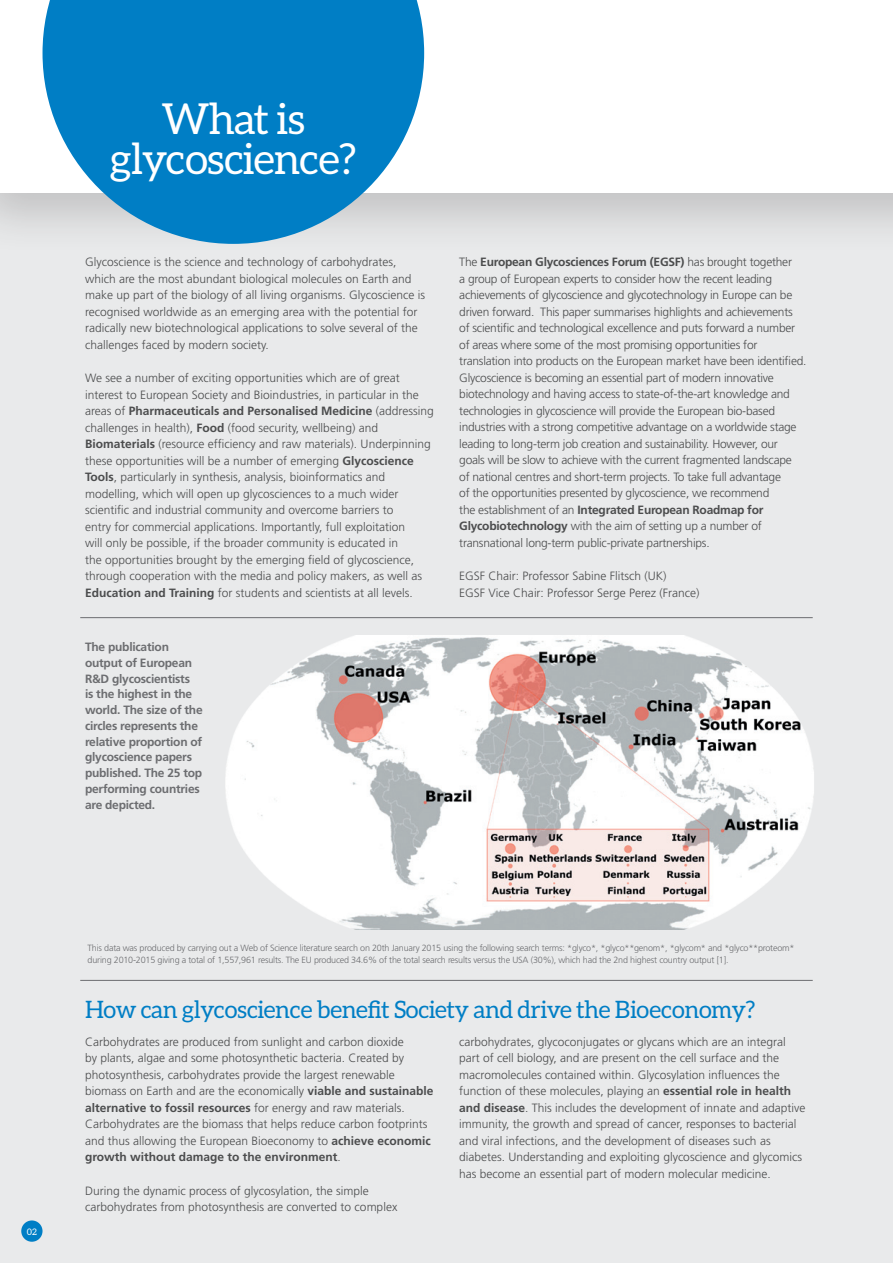
<style>
.page{position:relative;width:893px;height:1263px;background:#e9eaeb}
.page>*{position:absolute;margin:0;border:0;box-sizing:border-box;transform-origin:0 0}
.t1{font:42.75px/40px "Aleo";letter-spacing:-.025em;color:#fff;text-align:center}
.Heading{font:24px "Aleo";letter-spacing:-.02em;color:#007ec5}
.Body{font:300 12px/16.5px "Frutiger";color:#4b4c4d}
.Body-2{font:300 12px/16.5px "Frutiger";letter-spacing:-.02em;color:#4b4c4d}
.image{font:700 12px/15.8px "Frutiger";letter-spacing:-.02em;color:#6c6d70}
.image-2{font:300 9px/12px "Frutiger";letter-spacing:-.02em;color:#6c6d70}
.HIghlight{font:9px "Aleo";color:#fff}
.s1{font-weight:700}
</style>
<div class="page">
<div style="left:21px;top:1220px;width:22px;height:22px;background:#007ec5;border-radius:50%"></div>
<hr style="left:80px;top:617px;width:733px;height:1px;background:#6c6d70">
<img style="left:225px;top:636px;width:589px;height:293px">
<hr style="left:80px;top:980px;width:733px;height:1px;background:#6c6d70">
<div style="left:0;top:0;width:893px;height:257px;background:#231f20;opacity:.2"></div>
<div style="left:0;top:0;width:893px;height:192px;background:#fff"></div>
<svg style="left:43px;top:0;width:381px;height:244px;background:#278fca"></svg>
<p class="t1" style="left:110px;top:98px;width:248px">What is glycoscience?</p>
<p class="Body" style="left:85px;top:254px;width:342px">Glycoscience is the science and technology of carbohydrates, which are the most abundant biological molecules on Earth and make up part of the biology of all living organisms. Glycoscience is recognised worldwide as an emerging area with the potential for radically new biotechnological applications to solve several of the challenges faced by modern society.</p>
<p class="Body" style="left:85px;top:370px;width:350px">We see a number of exciting opportunities which are of great interest to European Society and Bioindustries, in particular in the areas of <span class="s1">Pharmaceuticals and Personalised Medicine</span> (addressing challenges in health), <span class="s1">Food</span> (food security, wellbeing) and <span class="s1">Biomaterials</span> (resource efficiency and raw materials). Underpinning these opportunities will be a number of emerging <span class="s1">Glycoscience Tools</span>, particularly in synthesis, analysis, bioinformatics and modelling, which will open up glycosciences to a much wider scientific and industrial community and overcome barriers to<br>entry for commercial applications. Importantly, full exploitation<br>will only be possible, if the broader community is educated in<br>the opportunities brought by the emerging field of glycoscience, through cooperation with the media and policy makers, as well as <span class="s1">Education and Training</span> for students and scientists at all levels.</p>
<p class="image" style="left:85px;top:639px;width:119px">The publication output of European<br>R&amp;D glycoscientists<br>is the highest in the world. The size of the circles represents the relative proportion of glycoscience papers published. The 25 top performing countries are depicted.</p>
<p class="Body-2" style="left:459px;top:254px;width:349px">The <span class="s1">European Glycosciences Forum (EGSF)</span> has brought together<br>a group of European experts to consider how the recent leading achievements of glycoscience and glycotechnology in Europe can be driven forward. This paper summarises highlights and achievements<br>of scientific and technological excellence and puts forward a number of areas where some of the most promising opportunities for translation into products on the European market have been identified.<br>Glycoscience is becoming an essential part of modern innovative biotechnology and having access to state-of-the-art knowledge and technologies in glycoscience will provide the European bio-based industries with a strong competitive advantage on a worldwide stage leading to long-term job creation and sustainability. However, our goals will be slow to achieve with the current fragmented landscape<br>of national centres and short-term projects. To take full advantage<br>of the opportunities presented by glycoscience, we recommend<br>the establishment of an <span class="s1">Integrated European Roadmap for Glycobiotechnology</span> with the aim of setting up a number of transnational long-term public-private partnerships.</p>
<p class="Body" style="left:459px;top:568px;width:209px">EGSF Chair: Professor Sabine Flitsch (UK)</p>
<p class="Body" style="left:459px;top:585px;width:242px">EGSF Vice Chair: Professor Serge Perez (France)</p>
<p class="HIghlight" style="left:27px;top:1226px;width:12px">02</p>
<p class="image-2" style="left:88px;top:942px;width:708px">This data was produced by carrying out a Web of Science literature search on 20th January 2015 using the following search terms: *glyco*, *glyco**genom*, *glycom* and *glyco**proteom* during 2010-2015 giving a total of 1,557,961 results. The EU produced 34.6% of the total search results versus the USA (30%), which had the 2nd highest country output [1].</p>
<p class="Heading" style="left:85px;top:995px;width:672px">How can glycoscience benefit Society and drive the Bioeconomy?</p>
<p class="Body" style="left:85px;top:1033px;width:350px">Carbohydrates are produced from sunlight and carbon dioxide<br>by plants, algae and some photosynthetic bacteria. Created by photosynthesis, carbohydrates provide the largest renewable biomass on Earth and are the economically <span class="s1">viable and sustainable alternative to fossil resources</span> for energy and raw materials.<br>Carbohydrates are the biomass that helps reduce carbon footprints and thus allowing the European Bioeconomy to <span class="s1">achieve economic growth without damage to the environment</span>.</p>
<p class="Body" style="left:85px;top:1182px;width:314px">During the dynamic process of glycosylation, the simple carbohydrates from photosynthesis are converted to complex</p>
<p class="Body" style="left:459px;top:1033px;width:348px">carbohydrates, glycoconjugates or glycans which are an integral part of cell biology, and are present on the cell surface and the macromolecules contained within. Glycosylation influences the function of these molecules, playing an <span class="s1">essential role in health and disease</span>. This includes the development of innate and adaptive immunity, the growth and spread of cancer, responses to bacterial and viral infections, and the development of diseases such as diabetes. Understanding and exploiting glycoscience and glycomics has become an essential part of modern molecular medicine.</p>
</div>
